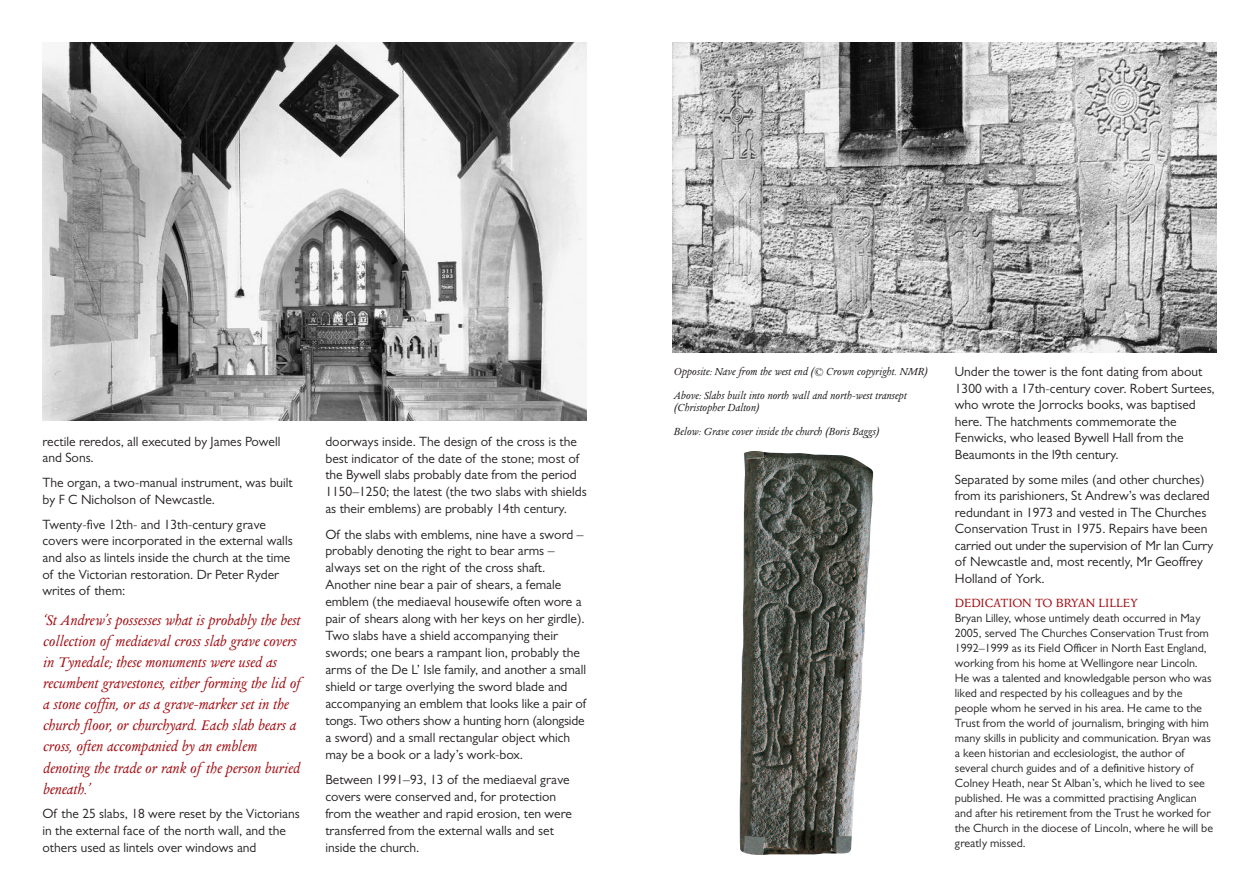
<style>
.page{position:relative;width:1259px;height:893px;background:#fff}
.page>*{position:absolute;margin:0;border:0;box-sizing:border-box;transform-origin:0 0}
.t1{font:italic 16.5px/21.1px "Columbus";color:#a31217}
.t2{font:13.5px/17px "Gill Sans";color:#231f20}
.t3{font:13.5px "Columbus";letter-spacing:-.01em;color:#a31217}
.t4{font:12px/15px "Gill Sans";color:#231f20}
.t5{font:italic 12px/24px "Columbus";color:#231f20}
</style>
<div class="page">
<img style="left:739px;top:451px;width:134px;height:404px">
<img style="left:43px;top:43px;width:544px;height:378px">
<img style="left:672px;top:43px;width:544px;height:310px">
<p class="t2" style="left:43px;top:434px;width:239px">rectile reredos, all executed by James Powell and Sons.</p>
<p class="t2" style="left:43px;top:476px;width:252px">The organ, a two-manual instrument, was built by F C Nicholson of Newcastle.</p>
<p class="t2" style="left:43px;top:517px;width:252px">Twenty-five 12th- and 13th-century grave covers were incorporated in the external walls and also as lintels inside the church at the time of the Victorian restoration. Dr Peter Ryder writes of them:</p>
<p class="t1" style="left:43px;top:610px;width:259px">‘St Andrew’s possesses what is probably the best collection of mediaeval cross slab grave covers in Tynedale; these monuments were used as recumbent gravestones, either forming the lid of a stone coffin, or as a grave-marker set in the church floor, or churchyard. Each slab bears a cross, often accompanied by an emblem denoting the trade or rank of the person buried beneath.’</p>
<p class="t2" style="left:43px;top:807px;width:259px">Of the 25 slabs, 18 were reset by the Victorians in the external face of the north wall, and the others used as lintels over windows and</p>
<p class="t2" style="left:325px;top:434px;width:263px">doorways inside. The design of the cross is the best indicator of the date of the stone; most of the Bywell slabs probably date from the period 1150–1250; the latest (the two slabs with shields as their emblems) are probably 14th century.</p>
<p class="t2" style="left:325px;top:527px;width:262px">Of the slabs with emblems, nine have a sword – probably denoting the right to bear arms – always set on the right of the cross shaft.<br>Another nine bear a pair of shears, a female emblem (the mediaeval housewife often wore a pair of shears along with her keys on her girdle).<br>Two slabs have a shield accompanying their swords; one bears a rampant lion, probably the arms of the De L’ Isle family, and another a small shield or targe overlying the sword blade and accompanying an emblem that looks like a pair of tongs. Two others show a hunting horn (alongside a sword) and a small rectangular object which may be a book or a lady’s work-box.</p>
<p class="t2" style="left:325px;top:772px;width:248px">Between 1991–93, 13 of the mediaeval grave covers were conserved and, for protection from the weather and rapid erosion, ten were transferred from the external walls and set inside the church.</p>
<p class="t5" style="left:673px;top:361px;width:255px">Opposite: Nave from the west end (© Crown copyright. NMR)<br>Above: Slabs built into north wall and north-west transept</p>
<p class="t5" style="left:673px;top:397px;width:207px">(Christopher Dalton)<br>Below: Grave cover inside the church (Boris Baggs)</p>
<p class="t2" style="left:955px;top:365px;width:261px;line-height:16.5px">Under the tower is the font dating from about 1300 with a 17th-century cover. Robert Surtees, who wrote the Jorrocks books, was baptised here. The hatchments commemorate the Fenwicks, who leased Bywell Hall from the Beaumonts in the l9th century.</p>
<p class="t2" style="left:955px;top:472px;width:260px;line-height:16.5px">Separated by some miles (and other churches) from its parishioners, St Andrew’s was declared redundant in 1973 and vested in The Churches Conservation Trust in 1975. Repairs have been carried out under the supervision of Mr Ian Curry of Newcastle and, most recently, Mr Geoffrey Holland of York.</p>
<p class="t3" style="left:955px;top:598px;width:185px">DEDICATION TO BRYAN LILLEY</p>
<p class="t4" style="left:955px;top:612px;width:260px">Bryan Lilley, whose untimely death occurred in May 2005, served The Churches Conservation Trust from 1992–1999 as its Field Officer in North East England, working from his home at Wellingore near Lincoln.<br>He was a talented and knowledgable person who was liked and respected by his colleagues and by the people whom he served in his area. He came to the Trust from the world of journalism, bringing with him many skills in publicity and communication. Bryan was a keen historian and ecclesiologist, the author of several church guides and of a definitive history of Colney Heath, near St Alban’s, which he lived to see published. He was a committed practising Anglican and after his retirement from the Trust he worked for the Church in the diocese of Lincoln, where he will be greatly missed.</p>
</div>
